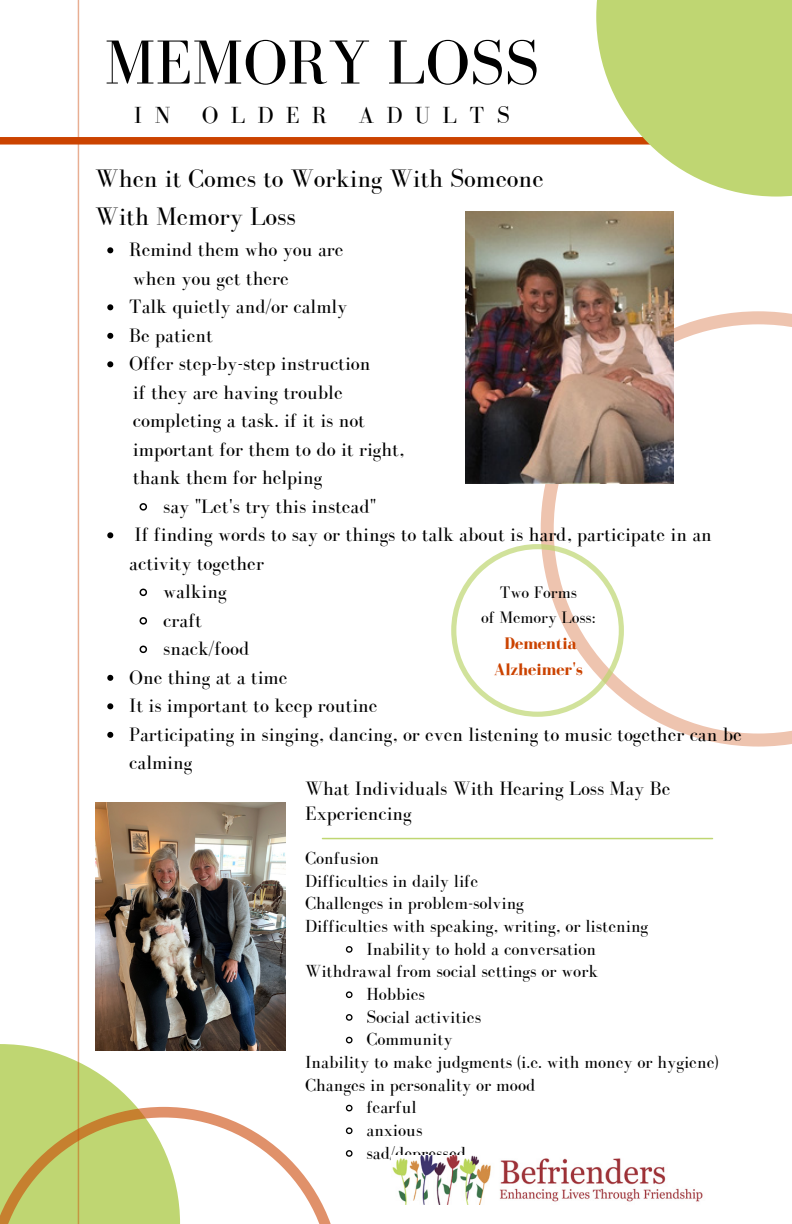
<style>
.page{position:relative;width:792px;height:1224px;background:#fff}
.page>*{position:absolute;margin:0;border:0;box-sizing:border-box;transform-origin:0 0}
.t1{font:64px "Bodoni FLF";color:#000}
.t2{font:26px "Bodoni FLF";color:#000}
.t3{font:24px "Bodoni FLF";letter-spacing:.515em;color:#000}
.t4{font:20px/28.4px "Bodoni FLF";color:#000}
.t5{font:18px "Bodoni FLF";color:#000}
.t6{font:17.2px "Bodoni FLF";color:#000}
.t7{font:700 17.2px "Bodoni FLF";color:#cb4300}
</style>
<div class="page">
<svg style="left:541px;top:311px;width:251px;height:436px"></svg>
<svg style="left:345px;top:946px;width:8px;height:7px"></svg>
<svg style="left:345px;top:991px;width:8px;height:8px"></svg>
<svg style="left:345px;top:1014px;width:8px;height:7px"></svg>
<svg style="left:345px;top:1036px;width:8px;height:8px"></svg>
<svg style="left:345px;top:1104px;width:8px;height:8px"></svg>
<svg style="left:345px;top:1127px;width:8px;height:8px"></svg>
<svg style="left:345px;top:1150px;width:8px;height:7px"></svg>
<svg style="left:107px;top:247px;width:6px;height:6px"></svg>
<svg style="left:107px;top:304px;width:6px;height:6px"></svg>
<svg style="left:107px;top:333px;width:6px;height:6px"></svg>
<svg style="left:107px;top:361px;width:6px;height:6px"></svg>
<svg style="left:139px;top:503px;width:8px;height:8px"></svg>
<svg style="left:107px;top:532px;width:6px;height:6px"></svg>
<svg style="left:139px;top:588px;width:9px;height:9px"></svg>
<svg style="left:139px;top:617px;width:8px;height:8px"></svg>
<svg style="left:139px;top:645px;width:9px;height:9px"></svg>
<svg style="left:107px;top:675px;width:6px;height:6px"></svg>
<svg style="left:107px;top:703px;width:6px;height:6px"></svg>
<svg style="left:107px;top:732px;width:6px;height:6px"></svg>
<img style="left:95px;top:803px;width:191px;height:247px">
<img style="left:465px;top:212px;width:209px;height:271px">
<div style="left:0;top:137px;width:792px;height:8px;background:#cb4300"></div>
<svg style="left:0;top:1044px;width:180px;height:63px"></svg>
<hr style="left:78px;top:0;width:1px;height:1224px;background:#cb4300">
<img style="left:392px;top:1155px;width:311px;height:50px">
<svg style="left:596px;top:0;width:196px;height:197px"></svg>
<svg style="left:451px;top:544px;width:173px;height:173px"></svg>
<svg style="left:0;top:1107px;width:331px;height:117px"></svg>
<hr style="left:322px;top:838px;width:390px;height:1px;background:#bfd672">
<p class="t1" style="left:104px;top:28px;width:436px">MEMORY LOSS</p>
<p class="t3" style="left:134px;top:102px;width:38px">I N</p>
<p class="t3" style="left:202px;top:102px;width:127px">OLDER</p>
<p class="t3" style="left:358px;top:102px;width:153px">ADULTS</p>
<p class="t2" style="left:95px;top:165px;width:450px">When it Comes to Working With Someone</p>
<p class="t2" style="left:95px;top:202px;width:202px">With Memory Loss</p>
<p class="t4" style="left:133px;top:264px;width:157px">when you get there</p>
<p class="t4" style="left:129px;top:235px;width:216px">Remind them who you are</p>
<p class="t4" style="left:129px;top:292px;width:220px">Talk quietly and/or calmly</p>
<p class="t4" style="left:129px;top:321px;width:85px">Be patient</p>
<p class="t4" style="left:129px;top:349px;width:243px">Offer step-by-step instruction</p>
<p class="t4" style="left:133px;top:378px;width:211px">if they are having trouble</p>
<p class="t4" style="left:133px;top:406px;width:234px">completing a task. if it is not</p>
<p class="t4" style="left:133px;top:435px;width:273px">important for them to do it right,</p>
<p class="t4" style="left:133px;top:463px;width:191px">thank them for helping</p>
<p class="t4" style="left:163px;top:492px;width:214px">say "Let's try this instead"</p>
<p class="t4" style="left:129px;top:520px;width:584px">If finding words to say or things to talk about is hard, participate in an activity together</p>
<p class="t4" style="left:163px;top:577px;width:65px">walking</p>
<p class="t4" style="left:163px;top:606px;width:40px">craft</p>
<p class="t4" style="left:163px;top:634px;width:88px">snack/food</p>
<p class="t4" style="left:129px;top:663px;width:160px">One thing at a time</p>
<p class="t4" style="left:129px;top:691px;width:250px">It is important to keep routine</p>
<p class="t4" style="left:129px;top:720px;width:614px">Participating in singing, dancing, or even listening to music together can be calming</p>
<p class="t6" style="left:500px;top:583px;width:79px">Two Forms</p>
<p class="t6" style="left:481px;top:608px;width:116px">of Memory Loss:</p>
<p class="t7" style="left:504px;top:634px;width:74px">Dementia</p>
<p class="t7" style="left:494px;top:660px;width:90px">Alzheimer's</p>
<p class="t4" style="left:305px;top:775px;width:367px;line-height:25.4px">What Individuals With Hearing Loss May Be<br>Experiencing</p>
<p class="t5" style="left:305px;top:848px;width:75px">Confusion</p>
<p class="t5" style="left:305px;top:871px;width:175px">Difficulties in daily life</p>
<p class="t5" style="left:305px;top:894px;width:220px">Challenges in problem-solving</p>
<p class="t5" style="left:305px;top:916px;width:345px">Difficulties with speaking, writing, or listening</p>
<p class="t5" style="left:305px;top:962px;width:295px">Withdrawal from social settings or work</p>
<p class="t5" style="left:366px;top:939px;width:231px">Inability to hold a conversation</p>
<p class="t5" style="left:366px;top:984px;width:60px">Hobbies</p>
<p class="t5" style="left:366px;top:1007px;width:116px">Social activities</p>
<p class="t5" style="left:366px;top:1030px;width:88px">Community</p>
<p class="t5" style="left:305px;top:1052px;width:415px">Inability to make judgments (i.e. with money or hygiene)</p>
<p class="t5" style="left:305px;top:1075px;width:232px">Changes in personality or mood</p>
<p class="t5" style="left:366px;top:1098px;width:52px">fearful</p>
<p class="t5" style="left:366px;top:1120px;width:58px">anxious</p>
<p class="t5" style="left:366px;top:1143px;width:101px">sad/depressed</p>
</div>
